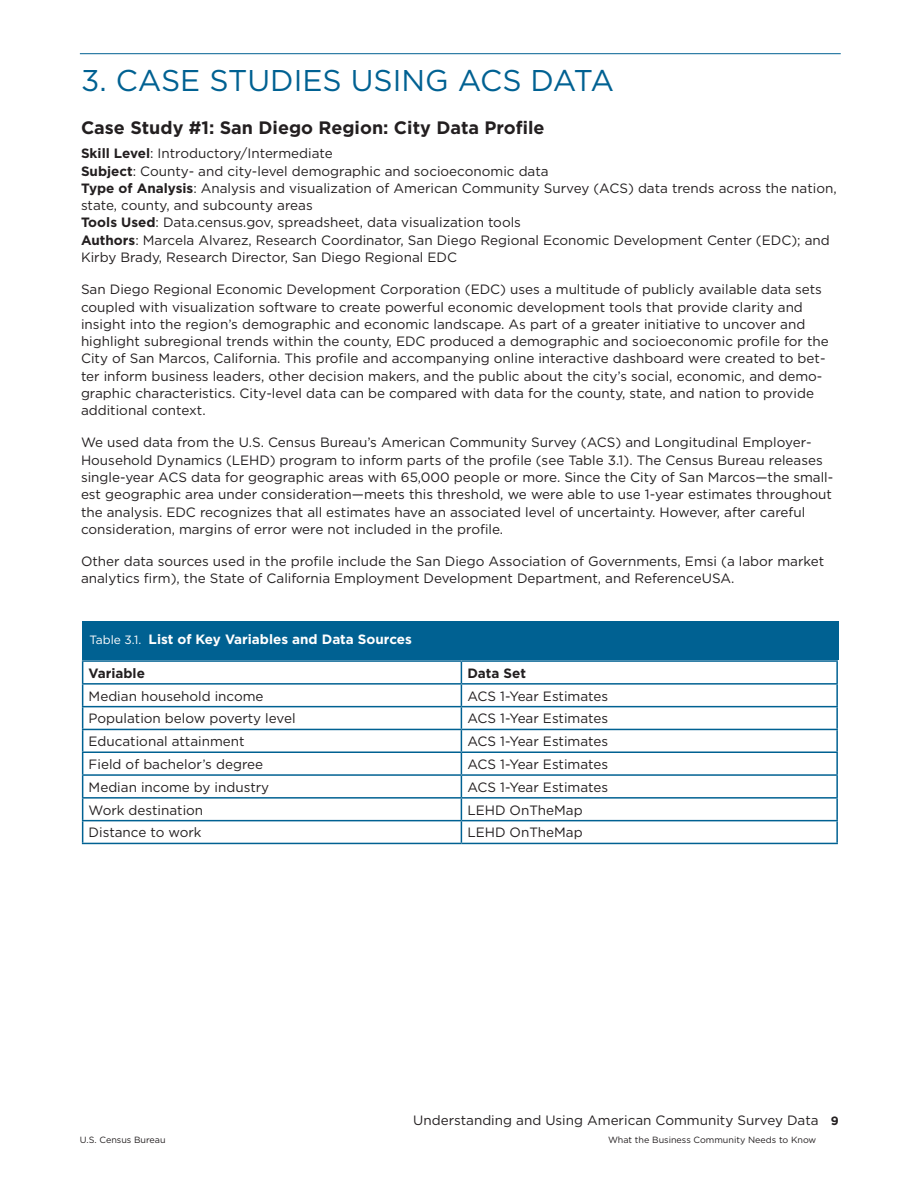
<style>
.page{position:relative;width:918px;height:1188px;background:#fff}
.page>*{position:absolute;margin:0;border:0;box-sizing:border-box;transform-origin:0 0}
.t1{font:30px "Gotham";color:#006192}
.t2{font:700 18px "Gotham";color:#231f20}
.t3{font:13.5px/17.2px "Gotham";color:#231f20}
.t4{font:700 13.5px "Gotham";color:#fff}
.t5{font:700 13.5px "Gotham";color:#231f20}
.t6{font:9px "Gotham";color:#231f20}
.s1{font-weight:700}
.s2{font-weight:400;font-size:12px}
.s3{font-weight:700;font-size:12px}
.s4{font-weight:700;font-size:12px;color:#fff}
</style>
<div class="page">
<hr style="left:80px;top:53px;width:761px;height:1px;background:#006192">
<div style="left:82px;top:621px;width:757px;height:39px;background:#006192"></div>
<hr style="left:82px;top:660px;width:379px;height:2px;background:#006192">
<hr style="left:461px;top:660px;width:377px;height:2px;background:#006192">
<hr style="left:836px;top:662px;width:2px;height:21px;background:#006192">
<svg style="left:82px;top:662px;width:1px;height:181px"></svg>
<hr style="left:836px;top:685px;width:2px;height:21px;background:#006192">
<hr style="left:836px;top:707px;width:2px;height:22px;background:#006192">
<hr style="left:836px;top:730px;width:2px;height:21px;background:#006192">
<hr style="left:836px;top:753px;width:2px;height:21px;background:#006192">
<hr style="left:836px;top:776px;width:2px;height:21px;background:#006192">
<hr style="left:836px;top:799px;width:2px;height:21px;background:#006192">
<svg style="left:461px;top:662px;width:1px;height:181px"></svg>
<hr style="left:836px;top:821px;width:2px;height:22px;background:#006192">
<hr style="left:82px;top:683px;width:379px;height:2px;background:#006192">
<hr style="left:461px;top:683px;width:377px;height:2px;background:#006192">
<hr style="left:82px;top:706px;width:379px;height:1px;background:#006192">
<hr style="left:461px;top:706px;width:377px;height:1px;background:#006192">
<hr style="left:82px;top:729px;width:379px;height:1px;background:#006192">
<hr style="left:461px;top:729px;width:377px;height:1px;background:#006192">
<hr style="left:82px;top:751px;width:379px;height:2px;background:#006192">
<hr style="left:461px;top:751px;width:377px;height:2px;background:#006192">
<hr style="left:82px;top:774px;width:379px;height:2px;background:#006192">
<hr style="left:461px;top:774px;width:377px;height:2px;background:#006192">
<hr style="left:82px;top:797px;width:379px;height:2px;background:#006192">
<hr style="left:461px;top:797px;width:377px;height:2px;background:#006192">
<hr style="left:82px;top:820px;width:379px;height:1px;background:#006192">
<hr style="left:461px;top:820px;width:377px;height:1px;background:#006192">
<hr style="left:82px;top:843px;width:379px;height:1px;background:#006192">
<hr style="left:461px;top:843px;width:377px;height:1px;background:#006192">
<h2 class="t1" style="left:81px;top:62px;width:535px">3. CASE STUDIES USING ACS DATA</h2>
<h3 class="t2" style="left:81px;top:115px;width:465px">Case Study #1: San Diego Region: City Data Profle</h3>
<p class="t3" style="left:81px;top:145px;width:757px"><span class="s1">Skill Level</span>: Introductory/Intermediate<br><span class="s1">Subject</span>: County- and city-level demographic and socioeconomic data<br><span class="s1">Type of Analysis</span>: Analysis and visualization of American Community Survey (ACS) data trends across the nation, state, county, and subcounty areas<br><span class="s1">Tools Used</span>: Data.census.gov, spreadsheet, data visualization tools<br><span class="s1">Authors</span>: Marcela Alvarez, Research Coordinator, San Diego Regional Economic Development Center (EDC); and Kirby Brady, Research Director, San Diego Regional EDC</p>
<p class="t3" style="left:81px;top:281px;width:749px">San Diego Regional Economic Development Corporation (EDC) uses a multitude of publicly available data sets coupled with visualization software to create powerful economic development tools that provide clarity and insight into the region’s demographic and economic landscape. As part of a greater initiative to uncover and highlight subregional trends within the county, EDC produced a demographic and socioeconomic profle for the City of San Marcos, California. This profle and accompanying online interactive dashboard were created to bet&shy;ter inform business leaders, other decision makers, and the public about the city’s social, economic, and demo&shy;graphic characteristics. City-level data can be compared with data for the county, state, and nation to provide additional context.</p>
<p class="t3" style="left:81px;top:434px;width:754px">We used data from the U.S. Census Bureau’s American Community Survey (ACS) and Longitudinal Employer-Household Dynamics (LEHD) program to inform parts of the profle (see Table 3.1). The Census Bureau releases single-year ACS data for geographic areas with 65,000 people or more. Since the City of San Marcos—the small&shy;est geographic area under consideration—meets this threshold, we were able to use 1-year estimates throughout the analysis. EDC recognizes that all estimates have an associated level of uncertainty. However, after careful consideration, margins of error were not included in the profle.</p>
<p class="t3" style="left:81px;top:552px;width:745px">Other data sources used in the profle include the San Diego Association of Governments, Emsi (a labor market analytics frm), the State of California Employment Development Department, and ReferenceUSA.</p>
<p class="t4" style="left:90px;top:630px;width:324px"><span class="s2">Table 3.1.</span> List of Key Variables and Data Sources</p>
<p class="t5" style="left:89px;top:664px;width:58px">Variable</p>
<p class="t5" style="left:467px;top:664px;width:60px">Data Set</p>
<p class="t3" style="left:89px;top:687px;width:176px">Median household income</p>
<p class="t3" style="left:467px;top:687px;width:142px">ACS 1-Year Estimates</p>
<p class="t3" style="left:89px;top:710px;width:208px">Population below poverty level</p>
<p class="t3" style="left:467px;top:710px;width:142px">ACS 1-Year Estimates</p>
<p class="t3" style="left:89px;top:733px;width:158px">Educational attainment</p>
<p class="t3" style="left:467px;top:733px;width:142px">ACS 1-Year Estimates</p>
<p class="t3" style="left:89px;top:755px;width:176px">Field of bachelor ’s degree</p>
<p class="t3" style="left:467px;top:755px;width:142px">ACS 1-Year Estimates</p>
<p class="t3" style="left:89px;top:778px;width:182px">Median income by industry</p>
<p class="t3" style="left:467px;top:778px;width:142px">ACS 1-Year Estimates</p>
<p class="t3" style="left:89px;top:801px;width:116px">Work destination</p>
<p class="t3" style="left:467px;top:801px;width:117px">LEHD OnTheMap</p>
<p class="t3" style="left:89px;top:824px;width:115px">Distance to work</p>
<p class="t3" style="left:467px;top:824px;width:117px">LEHD OnTheMap</p>
<p class="t3" style="left:413px;top:1112px;width:427px">Understanding and Using American Community Survey Data <span class="s3">9</span></p>
<p class="t6" style="left:80px;top:1134px;width:87px">U.S. Census Bureau</p>
<p class="t6" style="left:608px;top:1134px;width:232px">What the Business Community Needs to Know <span class="s4">9</span></p>
</div>
